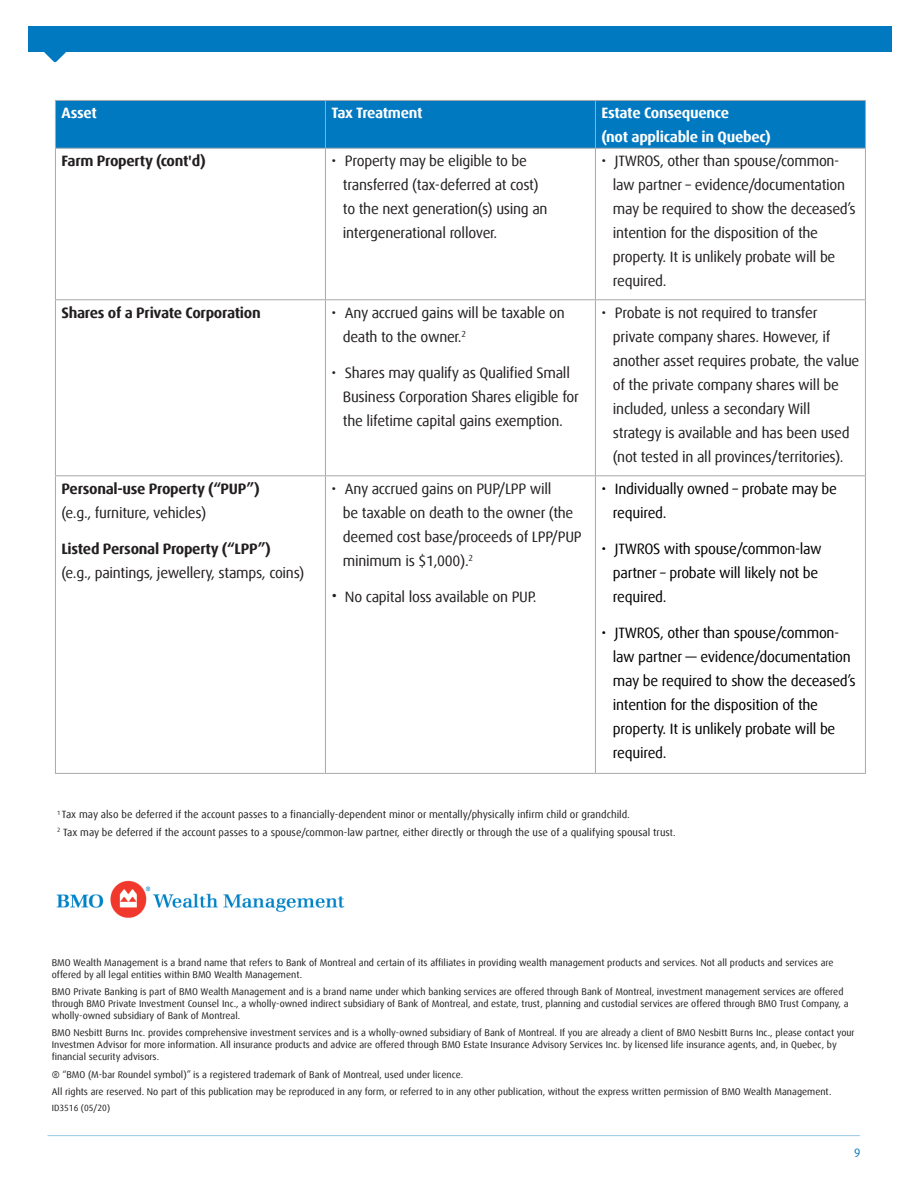
<style>
.page{position:relative;width:918px;height:1188px;background:#fff}
.page>*{position:absolute;margin:0;border:0;box-sizing:border-box;transform-origin:0 0}
.side_bar_text_1{font:15px/24px "Dax Offc Pro";letter-spacing:-.02em;color:#231f20}
.side_bar_text_1-2{font:15px/24px "Dax Offc Pro";letter-spacing:-.02em;color:#000}
.side_bar_text_1-3{font:700 15px/24px "Dax Offc Pro";letter-spacing:-.02em;color:#231f20}
.side_bar_text_1-4{font:700 15px/24px "Dax Offc Pro";letter-spacing:-.02em;color:#fff}
.t1{font:12px "Dax Offc Pro";color:#0079c1}
.Body_Copy{font:10.5px "Dax Offc Pro";color:#231f20}
.Body_Copy-2{font:9.75px/12px "Dax Offc Pro";color:#231f20}
.Body_Copy-3{font:9px "Dax Offc Pro";color:#231f20}
.s1{font-weight:400}
.s2{font-weight:700}
.s3{font-size:18px}
.s4{font-size:9.75px}
</style>
<div class="page">
<div style="left:28px;top:26px;width:864px;height:27px;background:#0079c1"></div>
<svg style="left:44px;top:52px;width:22px;height:11px"></svg>
<div style="left:56px;top:101px;width:809px;height:47px;background:#0079c1"></div>
<hr style="left:55px;top:100px;width:270px;height:1px;background:#a8a9ad">
<hr style="left:55px;top:101px;width:1px;height:47px;background:#a8a9ad">
<hr style="left:325px;top:100px;width:270px;height:1px;background:#a8a9ad">
<hr style="left:325px;top:101px;width:1px;height:47px;background:#a8a9ad">
<hr style="left:595px;top:100px;width:271px;height:1px;background:#a8a9ad">
<hr style="left:595px;top:101px;width:1px;height:47px;background:#a8a9ad">
<hr style="left:865px;top:101px;width:1px;height:47px;background:#a8a9ad">
<hr style="left:55px;top:148px;width:270px;height:1px;background:#a8a9ad">
<hr style="left:55px;top:149px;width:1px;height:150px;background:#a8a9ad">
<hr style="left:325px;top:148px;width:270px;height:1px;background:#a8a9ad">
<hr style="left:325px;top:149px;width:1px;height:150px;background:#a8a9ad">
<hr style="left:595px;top:148px;width:271px;height:1px;background:#a8a9ad">
<hr style="left:595px;top:149px;width:1px;height:150px;background:#a8a9ad">
<hr style="left:865px;top:149px;width:1px;height:150px;background:#a8a9ad">
<hr style="left:55px;top:299px;width:270px;height:1px;background:#a8a9ad">
<hr style="left:55px;top:300px;width:1px;height:175px;background:#a8a9ad">
<hr style="left:325px;top:299px;width:270px;height:1px;background:#a8a9ad">
<hr style="left:325px;top:300px;width:1px;height:175px;background:#a8a9ad">
<hr style="left:595px;top:299px;width:271px;height:1px;background:#a8a9ad">
<hr style="left:595px;top:300px;width:1px;height:175px;background:#a8a9ad">
<hr style="left:865px;top:300px;width:1px;height:175px;background:#a8a9ad">
<hr style="left:55px;top:475px;width:270px;height:1px;background:#a8a9ad">
<hr style="left:55px;top:476px;width:1px;height:297px;background:#a8a9ad">
<hr style="left:325px;top:475px;width:270px;height:1px;background:#a8a9ad">
<hr style="left:325px;top:476px;width:1px;height:297px;background:#a8a9ad">
<hr style="left:595px;top:475px;width:271px;height:1px;background:#a8a9ad">
<hr style="left:595px;top:476px;width:1px;height:297px;background:#a8a9ad">
<hr style="left:865px;top:476px;width:1px;height:297px;background:#a8a9ad">
<hr style="left:55px;top:773px;width:270px;height:1px;background:#a8a9ad">
<hr style="left:325px;top:773px;width:270px;height:1px;background:#a8a9ad">
<hr style="left:595px;top:773px;width:271px;height:1px;background:#a8a9ad">
<hr style="left:48px;top:1135px;width:812px;height:1px;background:#99c9e6">
<img style="left:56px;top:880px;width:289px;height:38px">
<p class="side_bar_text_1-4" style="left:61px;top:101px;width:37px">Asset</p>
<p class="side_bar_text_1-4" style="left:331px;top:101px;width:93px">Tax Treatment</p>
<p class="side_bar_text_1-4" style="left:601px;top:101px;width:171px">Estate Consequence<br>(not applicable in Quebec)</p>
<p class="side_bar_text_1-3" style="left:61px;top:149px;width:146px">Farm Property (cont'd)</p>
<p class="side_bar_text_1" style="left:343px;top:149px;width:206px;text-indent:-12px">• Property may be eligible to be transferred (tax-deferred at cost) to the next generation(s) using an intergenerational rollover.</p>
<p class="side_bar_text_1" style="left:613px;top:149px;width:244px;text-indent:-12px">• JTWROS, other than spouse/common&shy;law partner – evidence/documentation may be required to show the deceased’s intention for the disposition of the property. It is unlikely probate will be required.</p>
<p class="side_bar_text_1-3" style="left:61px;top:300px;width:201px">Shares of a Private Corporation</p>
<p class="side_bar_text_1" style="left:343px;top:300px;width:223px;text-indent:-12px">• Any accrued gains will be taxable on death to the owner.<sup>2</sup></p>
<p class="side_bar_text_1" style="left:343px;top:360px;width:238px;text-indent:-12px">• Shares may qualify as Qualified Small<br>Business Corporation Shares eligible for the lifetime capital gains exemption.</p>
<p class="side_bar_text_1" style="left:613px;top:300px;width:248px;text-indent:-11px">• Probate is not required to transfer private company shares. However, if another asset requires probate, the value of the private company shares will be included, unless a secondary Will strategy is available and has been used (not tested in all provinces/territories).</p>
<p class="side_bar_text_1-3" style="left:61px;top:476px;width:200px">Personal-use Property (“PUP”) <span class="s1">(e.g., furniture, vehicles)</span></p>
<p class="side_bar_text_1" style="left:61px;top:536px;width:244px"><span class="s2">Listed Personal Property (“LPP”) </span>(e.g., paintings, jewellery, stamps, coins)</p>
<p class="side_bar_text_1" style="left:343px;top:476px;width:240px;text-indent:-12px">• Any accrued gains on PUP/LPP will<br>be taxable on death to the owner (the deemed cost base/proceeds of LPP/PUP minimum is $1,000).<sup>2</sup></p>
<p class="side_bar_text_1" style="left:331px;top:584px;width:207px"><span class="s3">•</span> No capital loss available on PUP.</p>
<p class="side_bar_text_1-2" style="left:613px;top:476px;width:226px;text-indent:-12px">• Individually owned – probate may be required.</p>
<p class="side_bar_text_1-2" style="left:613px;top:536px;width:210px;text-indent:-12px">• JTWROS with spouse/common-law partner – probate will likely not be required.</p>
<p class="side_bar_text_1-2" style="left:613px;top:620px;width:244px;text-indent:-12px">• JTWROS, other than spouse/common&shy;law partner — evidence/documentation may be required to show the deceased’s intention for the disposition of the property. It is unlikely probate will be required.</p>
<p class="Body_Copy" style="left:57px;top:808px;width:574px"><sup>1</sup> Tax may also be deferred if the account passes to a financially-dependent minor or mentally/physically infirm child or grandchild.</p>
<p class="Body_Copy" style="left:57px;top:825px;width:620px"><sup>2</sup> Tax may be deferred if the account passes to a spouse/common-law partner, either directly or through the use of a qualifying spousal trus<span class="s4">t.</span></p>
<p class="Body_Copy-2" style="left:52px;top:956px;width:783px">BMO Wealth Management is a brand name that refers to Bank of Montreal and certain of its affiliates in providing wealth management products and services. Not all products and services are offered by all legal entities within BMO Wealth Management.</p>
<p class="Body_Copy-2" style="left:52px;top:986px;width:798px">BMO Private Banking is part of BMO Wealth Management and is a brand name under which banking services are offered through Bank of Montreal, investment management services are offered through BMO Private Investment Counsel Inc., a wholly-owned indirect subsidiary of Bank of Montreal, and estate, trust, planning and custodial services are offered through BMO Trust Company, a wholly-owned subsidiary of Bank of Montreal.</p>
<p class="Body_Copy-2" style="left:52px;top:1027px;width:804px">BMO Nesbitt Burns Inc. provides comprehensive investment services and is a wholly-owned subsidiary of Bank of Montreal. If you are already a client of BMO Nesbitt Burns Inc., please contact your<br>Investmen Advisor for more information. All insurance products and advice are offered through BMO Estate Insurance Advisory Services Inc. by licensed life insurance agents, and, in Quebec, by financial security advisors.</p>
<p class="Body_Copy-2" style="left:52px;top:1068px;width:413px">® “BMO (M-bar Roundel symbol)” is a registered trademark of Bank of Montreal, used under licence.</p>
<p class="Body_Copy-2" style="left:52px;top:1086px;width:781px">All rights are reserved. No part of this publication may be reproduced in any form, or referred to in any other publication, without the express written permission of BMO Wealth Management.</p>
<p class="Body_Copy-3" style="left:52px;top:1102px;width:60px">ID3516 (05/20)</p>
<p class="t1" style="left:854px;top:1145px;width:8px">9</p>
</div>
